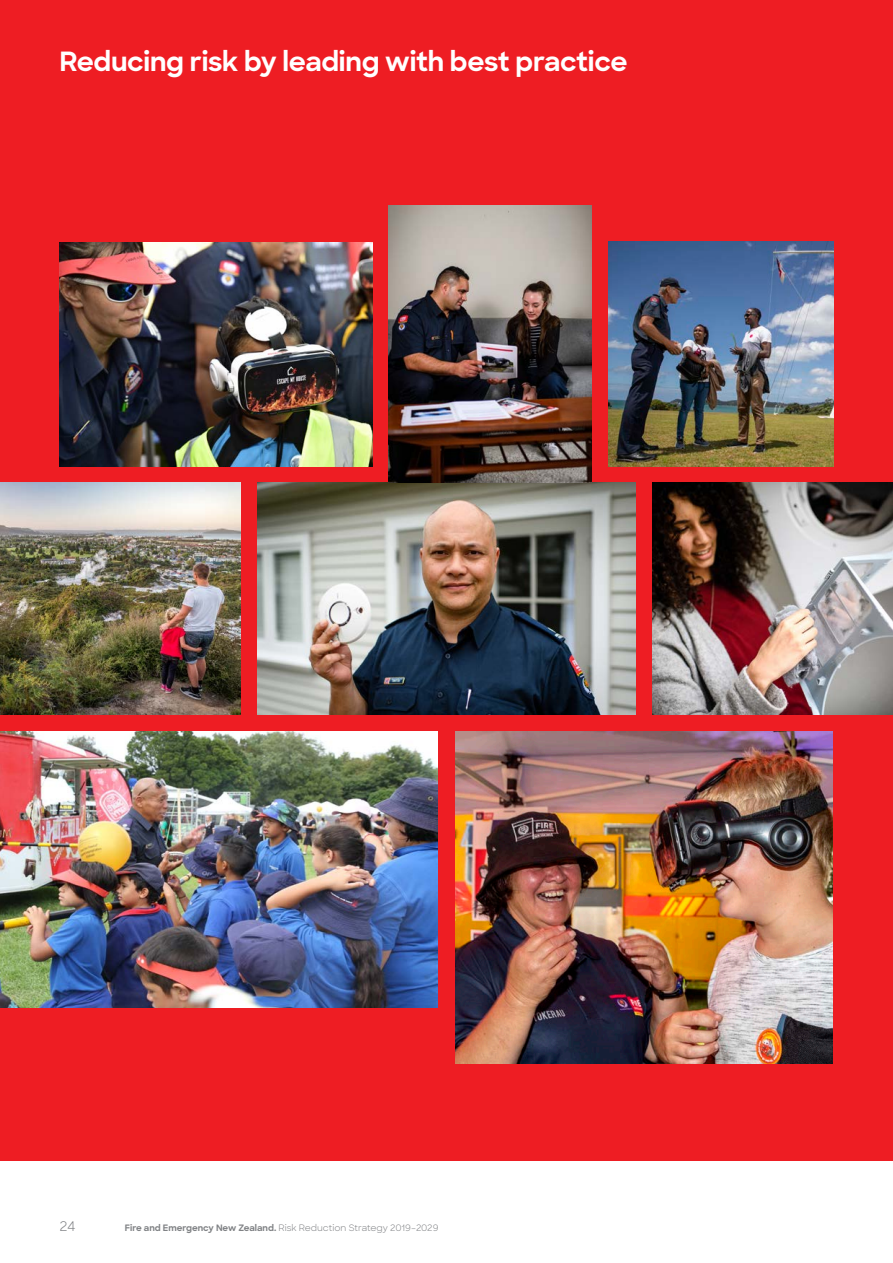
<style>
.page{position:relative;width:893px;height:1263px;background:#fff}
.page>*{position:absolute;margin:0;border:0;box-sizing:border-box;transform-origin:0 0}
.t1{font:700 27px "Sharp Sans";letter-spacing:-.01em;color:#fff}
.t2{font:13.5px "Sharp Sans";color:#808285}
.t3{font:9px "Sharp Sans";color:#808285}
.s1{font-weight:700}
</style>
<div class="page">
<div style="left:0;top:0;width:893px;height:1161px;background:#ee1d23"></div>
<img style="left:0;top:731px;width:438px;height:277px">
<img style="left:257px;top:482px;width:379px;height:232px">
<img style="left:60px;top:243px;width:312px;height:224px">
<img style="left:455px;top:731px;width:377px;height:332px">
<img style="left:0;top:482px;width:240px;height:232px">
<img style="left:608px;top:241px;width:225px;height:226px">
<img style="left:389px;top:206px;width:202px;height:276px">
<img style="left:653px;top:482px;width:240px;height:232px">
<h2 class="t1" style="left:60px;top:41px;width:569px">Reducing risk by leading with best practice</h2>
<h2 class="t2" style="left:60px;top:1215px;width:17px">24</h2>
<p class="t3" style="left:125px;top:1221px;width:315px"><span class="s1">Fire and Emergency New Zealand.</span> Risk Reduction Strategy 2019–2029</p>
</div>
